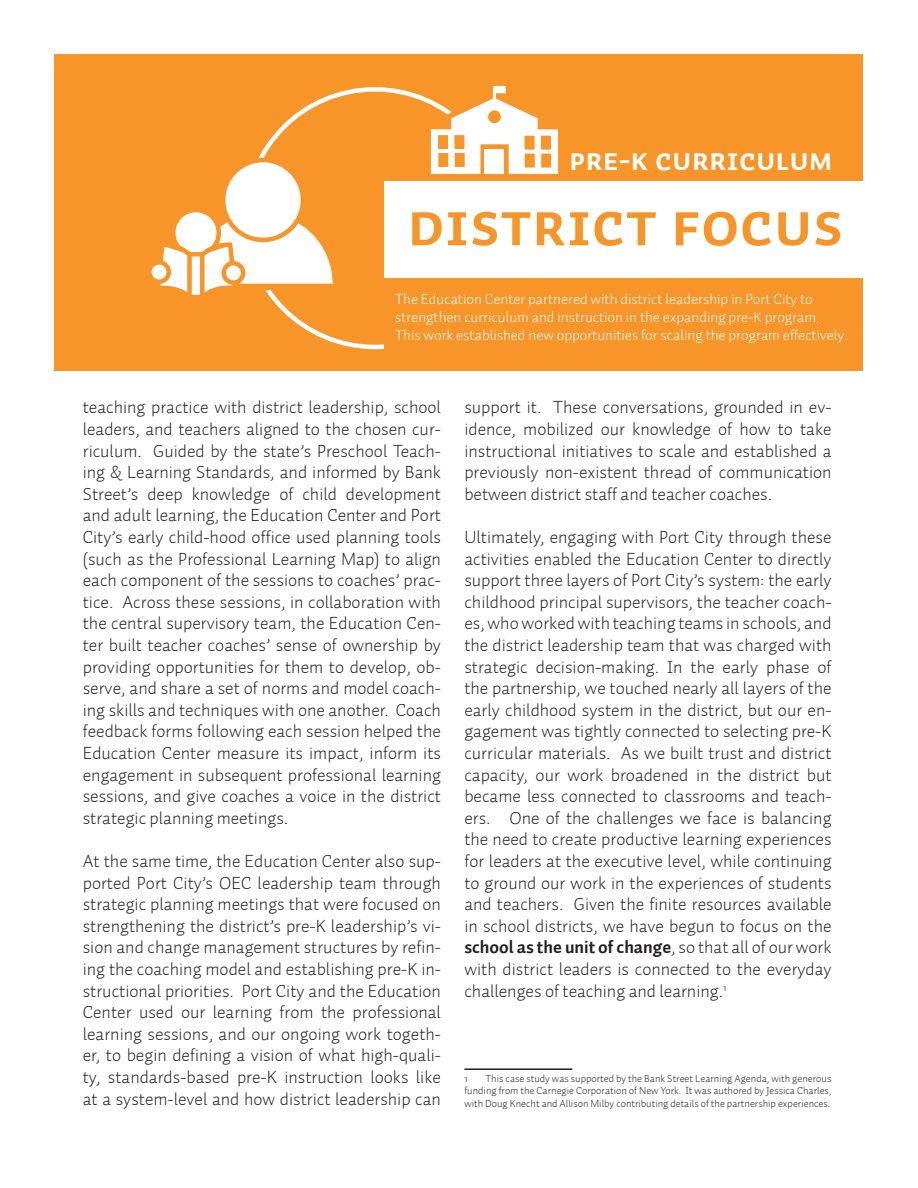
<style>
.page{position:relative;width:918px;height:1188px;background:#fff}
.page>*{position:absolute;margin:0;border:0;box-sizing:border-box;transform-origin:0 0}
.t1{font:63px "Auto 1 Bold Sm Cp";color:#f79529}
.t2{font:31.5px "Auto 1 Bold Sm Cp";color:#fff}
.t3{font:300 18px/21.6px "Auto 1";color:#231f20;text-align:justify}
.t4{font:300 15px/18px "Auto 1";color:#fff}
.t5{font:300 10.5px/12.6px "Auto 1";color:#222;text-align:justify}
.t6{font:300 10.5px "Auto 1";color:#231f20}
.s1{font-weight:700}
</style>
<div class="page">
<hr style="left:464px;top:1068px;width:108px;height:2px;background:#231f20">
<div style="left:54px;top:54px;width:809px;height:316px;background:#f79529"></div>
<div style="left:385px;top:181px;width:478px;height:97px;background:#fff"></div>
<div style="left:223px;top:160px;width:80px;height:80px;background:#fff;border-radius:50%"></div>
<div style="left:221px;top:158px;width:84px;height:84px;border:4px solid #f79529;border-radius:50%"></div>
<svg style="left:160px;top:206px;width:175px;height:98px"></svg>
<div style="left:189px;top:252px;width:14px;height:5px;background:#f79529"></div>
<hr style="left:190px;top:295px;width:13px;height:4px;background:#f79529">
<svg style="left:149px;top:262px;width:20px;height:20px"></svg>
<div style="left:147px;top:260px;width:24px;height:24px;border:4px solid #f79529;border-radius:50%"></div>
<svg style="left:224px;top:263px;width:19px;height:20px"></svg>
<div style="left:222px;top:261px;width:23px;height:24px;border:4px solid #f79529;border-radius:50%"></div>
<svg style="left:397px;top:86px;width:161px;height:88px"></svg>
<div style="left:485px;top:150px;width:19px;height:24px;background:#fff"></div>
<h2 class="t2" style="left:569px;top:141px;width:265px">Pre-k curriculum</h2>
<h1 class="t1" style="left:407px;top:188px;width:438px">District Focus</h1>
<p class="t4" style="left:395px;top:290px;width:454px">The Education Center partnered with district leadership in Port City to strengthen curriculum and instruction in the expanding pre-K program.<br>This work established new opportunities for scaling the program effectively.</p>
<p class="t3" style="left:83px;top:397px;width:360px">teaching practice with district leadership, school leaders, and teachers aligned to the chosen cur&shy;riculum. Guided by the state’s Preschool Teach&shy;ing &amp; Learning Standards, and informed by Bank Street’s deep knowledge of child development and adult learning, the Education Center and Port City’s early child-hood office used planning tools (such as the Professional Learning Map) to align each component of the sessions to coaches’ prac&shy;tice. Across these sessions, in collaboration with the central supervisory team, the Education Cen&shy;ter built teacher coaches’ sense of ownership by providing opportunities for them to develop, ob&shy;serve, and share a set of norms and model coach&shy;ing skills and techniques with one another. Coach feedback forms following each session helped the Education Center measure its impact, inform its engagement in subsequent professional learning sessions, and give coaches a voice in the district strategic planning meetings.</p>
<p class="t3" style="left:83px;top:850px;width:360px">At the same time, the Education Center also sup&shy;ported Port City’s OEC leadership team through strategic planning meetings that were focused on strengthening the district’s pre-K leadership’s vi&shy;sion and change management structures by refin&shy;ing the coaching model and establishing pre-K in&shy;structional priorities. Port City and the Education Center used our learning from the professional learning sessions, and our ongoing work togeth&shy;er, to begin defining a vision of what high-quali&shy;ty, standards-based pre-K instruction looks like at a system-level and how district leadership can</p>
<p class="t3" style="left:464px;top:397px;width:369px">support it. These conversations, grounded in ev&shy;idence, mobilized our knowledge of how to take instructional initiatives to scale and established a previously non-existent thread of communication between district staff and teacher coaches.</p>
<p class="t3" style="left:464px;top:526px;width:369px">Ultimately, engaging with Port City through these activities enabled the Education Center to directly support three layers of Port City’s system: the early childhood principal supervisors, the teacher coach&shy;es, who worked with teaching teams in schools, and the district leadership team that was charged with strategic decision-making. In the early phase of the partnership, we touched nearly all layers of the early childhood system in the district, but our en&shy;gagement was tightly connected to selecting pre-K curricular materials. As we built trust and district capacity, our work broadened in the district but became less connected to classrooms and teach&shy;ers. One of the challenges we face is balancing the need to create productive learning experiences for leaders at the executive level, while continuing to ground our work in the experiences of students and teachers. Given the finite resources available in school districts, we have begun to focus on the <span class="s1">school as the unit of change</span>, so that all of our work with district leaders is connected to the everyday challenges of teaching and learning.<sup>1</sup></p>
<p class="t5" style="left:464px;top:1072px;width:369px;text-indent:21px">This case study was supported by the Bank Street Learning Agenda, with generous funding from the Carnegie Corporation of New York. It was authored by Jessica Charles, with Doug Knecht and Allison Milby contributing details of the partnership experiences.</p>
<p class="t6" style="left:464px;top:1072px;width:5px">1</p>
</div>
